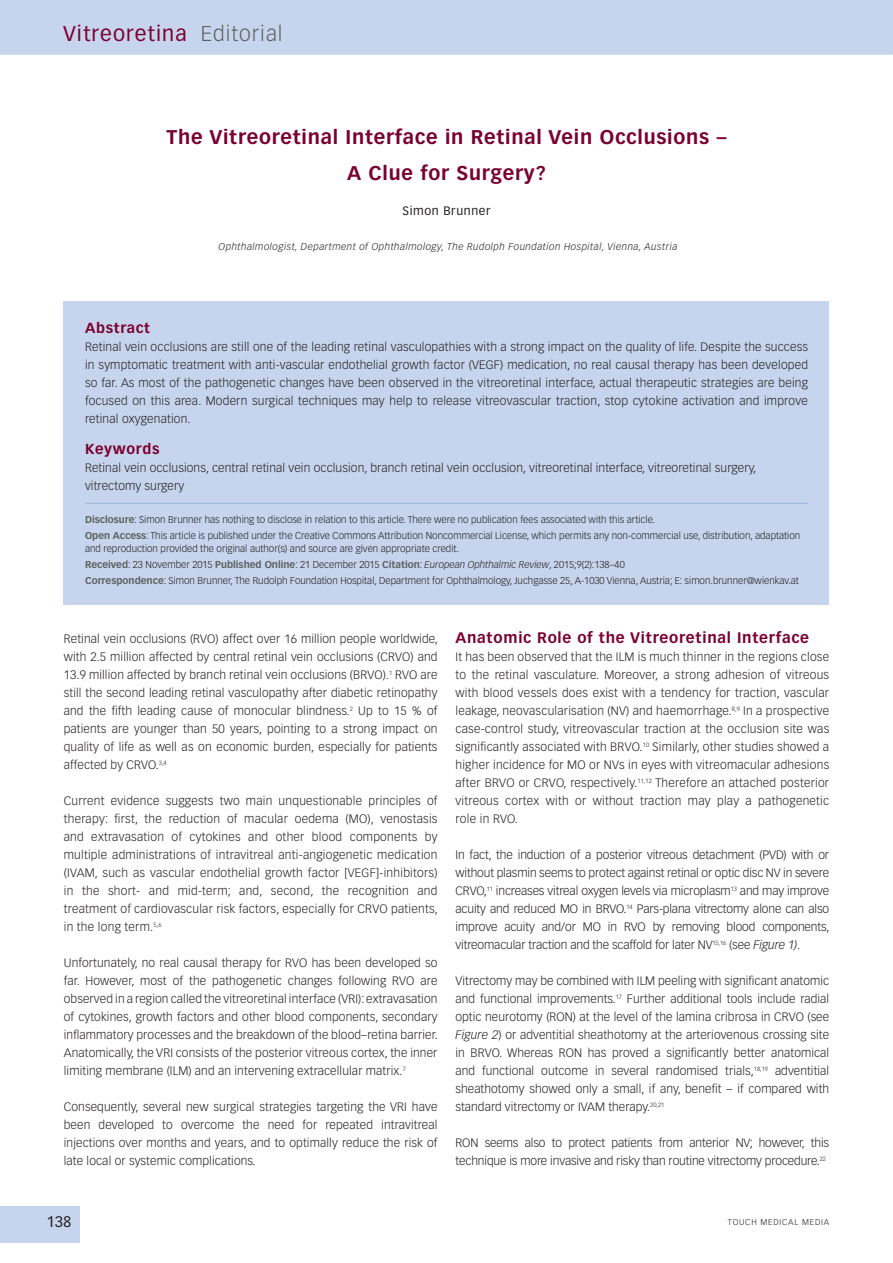
<style>
.page{position:relative;width:893px;height:1263px;background:#fff}
.page>*{position:absolute;margin:0;border:0;box-sizing:border-box;transform-origin:0 0}
.t1{font:21px "Vectora LT Std";letter-spacing:.05em;color:#7a002f}
.t2{font:700 19.5px/36px "Vectora LT Std";letter-spacing:.04em;color:#7a002f;text-align:center}
.t3{font:700 15px "Vectora LT Std";letter-spacing:.05em;color:#7a002f}
.t4{font:15px "Vectora LT Std";color:#231f20}
.t5{font:700 14.25px "Vectora LT Std";letter-spacing:.05em;color:#7a002f}
.t6{font:300 12px/18px "Vectora LT Std";letter-spacing:.01em;color:#231f20;text-align:justify}
.t7{font:300 12px/18px "Vectora LT Std";letter-spacing:-.01em;color:#231f20}
.t8{font:12px "Vectora LT Std";letter-spacing:.05em;color:#231f20}
.t9{font:300 9.75px/15.8px "Vectora LT Std";color:#231f20}
.t10{font:italic 300 9.75px "Vectora LT Std";letter-spacing:.05em;color:#231f20}
.t11{font:300 8.25px "Vectora LT Std";letter-spacing:.1em;color:#231f20}
.s1{font-weight:300;color:#5c605e}
.s2{font-weight:700;color:#5c605e}
.s3{font-style:italic}
</style>
<div class="page">
<hr style="left:0;top:53px;width:893px;height:2px;background:#c6d5ed">
<div style="left:0;top:0;width:893px;height:54px;background:#c6d5ed"></div>
<div style="left:0;top:1206px;width:80px;height:36px;background:#c6d5ed"></div>
<div style="left:64px;top:301px;width:765px;height:304px;background:#c6d5ed"></div>
<hr style="left:85px;top:503px;width:723px;height:1px;background:#95b5de">
<h1 class="t1" style="left:63px;top:21px;width:221px">Vitreoretina <span class="s1">Editorial</span></h1>
<h2 class="t2" style="left:166px;top:119px;width:561px">The Vitreoretinal Interface in Retinal Vein Occlusions –<br>A Clue for Surgery?</h2>
<p class="t8" style="left:402px;top:204px;width:90px">Simon Brunner</p>
<p class="t10" style="left:219px;top:241px;width:460px">Ophthalmologist, Department of Ophthalmology, The Rudolph Foundation Hospital, Vienna, Austria</p>
<p class="t5" style="left:85px;top:320px;width:66px">Abstract</p>
<p class="t6" style="left:85px;top:338px;width:724px">Retinal vein occlusions are still one of the leading retinal vasculopathies with a strong impact on the quality of life. Despite the success in symptomatic treatment with anti-vascular endothelial growth factor (VEGF) medication, no real causal therapy has been developed so far. As most of the pathogenetic changes have been observed in the vitreoretinal interface, actual therapeutic strategies are being focused on this area. Modern surgical techniques may help to release vitreovascular traction, stop cytokine activation and improve retinal oxygenation.</p>
<p class="t5" style="left:85px;top:440px;width:76px">Keywords</p>
<p class="t6" style="left:85px;top:459px;width:673px">Retinal vein occlusions, central retinal vein occlusion, branch retinal vein occlusion, vitreoretinal interface, vitreoretinal surgery, vitrectomy surgery</p>
<p class="t9" style="left:85px;top:512px;width:717px"><span class="s2">Disclosure</span>: Simon Brunner has nothing to disclose in relation to this article. There were no publication fees associated with this article.<br><span class="s2">Open Access</span>: This article is published under the Creative Commons Attribution Noncommercial License, which permits any non-commercial use, distribution, adaptation</p>
<p class="t9" style="left:85px;top:541px;width:715px">and reproduction provided the original author(s) and source are given appropriate credit.<br><span class="s2">Received</span>: 23 November 2015 <span class="s2">Published Online</span>: 21 December 2015 <span class="s2">Citation</span>: <span class="s3">European Ophthalmic Review</span>, 2015;9(2):138–40<br><span class="s2">Correspondence</span>: Simon Brunner, The Rudolph Foundation Hospital, Department for Ophthalmology, Juchgasse 25, A-1030 Vienna, Austria; E: simon.brunner@wienkav.at</p>
<p class="t6" style="left:64px;top:630px;width:376px">Retinal vein occlusions (RVO) affect over 16 million people worldwide, with 2.5 million affected by central retinal vein occlusions (CRVO) and 13.9 million affected by branch retinal vein occlusions (BRVO).<sup>1</sup> RVO are still the second leading retinal vasculopathy after diabetic retinopathy and the fifth leading cause of monocular blindness.<sup>2</sup> Up to 15 % of patients are younger than 50 years, pointing to a strong impact on quality of life as well as on economic burden, especially for patients affected by CRVO.<sup>3,4</sup></p>
<p class="t6" style="left:64px;top:792px;width:376px">Current evidence suggests two main unquestionable principles of therapy: first, the reduction of macular oedema (MO), venostasis and extravasation of cytokines and other blood components by multiple administrations of intravitreal anti-angiogenetic medication (IVAM, such as vascular endothelial growth factor [VEGF]-inhibitors) in the short- and mid-term; and, second, the recognition and treatment of cardiovascular risk factors, especially for CRVO patients, in the long term.<sup>5,6</sup></p>
<p class="t6" style="left:64px;top:954px;width:376px">Unfortunately, no real causal therapy for RVO has been developed so far. However, most of the pathogenetic changes following RVO are observed in a region called the vitreoretinal interface (VRI): extravasation of cytokines, growth factors and other blood components, secondary inflammatory processes and the breakdown of the blood–retina barrier.<br>Anatomically, the VRI consists of the posterior vitreous cortex, the inner limiting membrane (ILM) and an intervening extracellular matrix.<sup>7</sup></p>
<p class="t6" style="left:64px;top:1098px;width:375px">Consequently, several new surgical strategies targeting the VRI have been developed to overcome the need for repeated intravitreal injections over months and years, and to optimally reduce the risk of late local or systemic complications.</p>
<p class="t3" style="left:455px;top:629px;width:355px">Anatomic Role of the Vitreoretinal Interface</p>
<p class="t6" style="left:455px;top:648px;width:375px">It has been observed that the ILM is much thinner in the regions close to the retinal vasculature. Moreover, a strong adhesion of vitreous with blood vessels does exist with a tendency for traction, vascular leakage, neovascularisation (NV) and haemorrhage.<sup>8,9</sup> In a prospective case-control study, vitreovascular traction at the occlusion site was significantly associated with BRVO.<sup>10</sup> Similarly, other studies showed a higher incidence for MO or NVs in eyes with vitreomacular adhesions after BRVO or CRVO, respectively.<sup>11,12</sup> Therefore an attached posterior vitreous cortex with or without traction may play a pathogenetic role in RVO.</p>
<p class="t6" style="left:455px;top:846px;width:376px">In fact, the induction of a posterior vitreous detachment (PVD) with or without plasmin seems to protect against retinal or optic disc NV in severe CRVO,<sup>11</sup> increases vitreal oxygen levels via microplasm<sup>13</sup> and may improve acuity and reduced MO in BRVO.<sup>14</sup> Pars-plana vitrectomy alone can also improve acuity and/or MO in RVO by removing blood components, vitreomacular traction and the scaffold for later NV<sup>15,16</sup> (see <span class="s3">Figure 1)</span>.</p>
<p class="t6" style="left:455px;top:972px;width:375px">Vitrectomy may be combined with ILM peeling with significant anatomic and functional improvements.<sup>17</sup> Further additional tools include radial optic neurotomy (RON) at the level of the lamina cribrosa in CRVO (see <span class="s3">Figure 2</span>) or adventitial sheathotomy at the arteriovenous crossing site in BRVO. Whereas RON has proved a significantly better anatomical and functional outcome in several randomised trials,<sup>18,19</sup> adventitial sheathotomy showed only a small, if any, benefit – if compared with standard vitrectomy or IVAM therapy.<sup>20,21</sup></p>
<p class="t7" style="left:455px;top:1134px;width:375px">RON seems also to protect patients from anterior NV; however, this technique is more invasive and risky than routine vitrectomy procedure.<sup>22</sup></p>
<p class="t4" style="left:46px;top:1212px;width:27px">138</p>
<p class="t11" style="left:728px;top:1217px;width:103px">TOUCH MEDICAL MEDIA</p>
</div>
